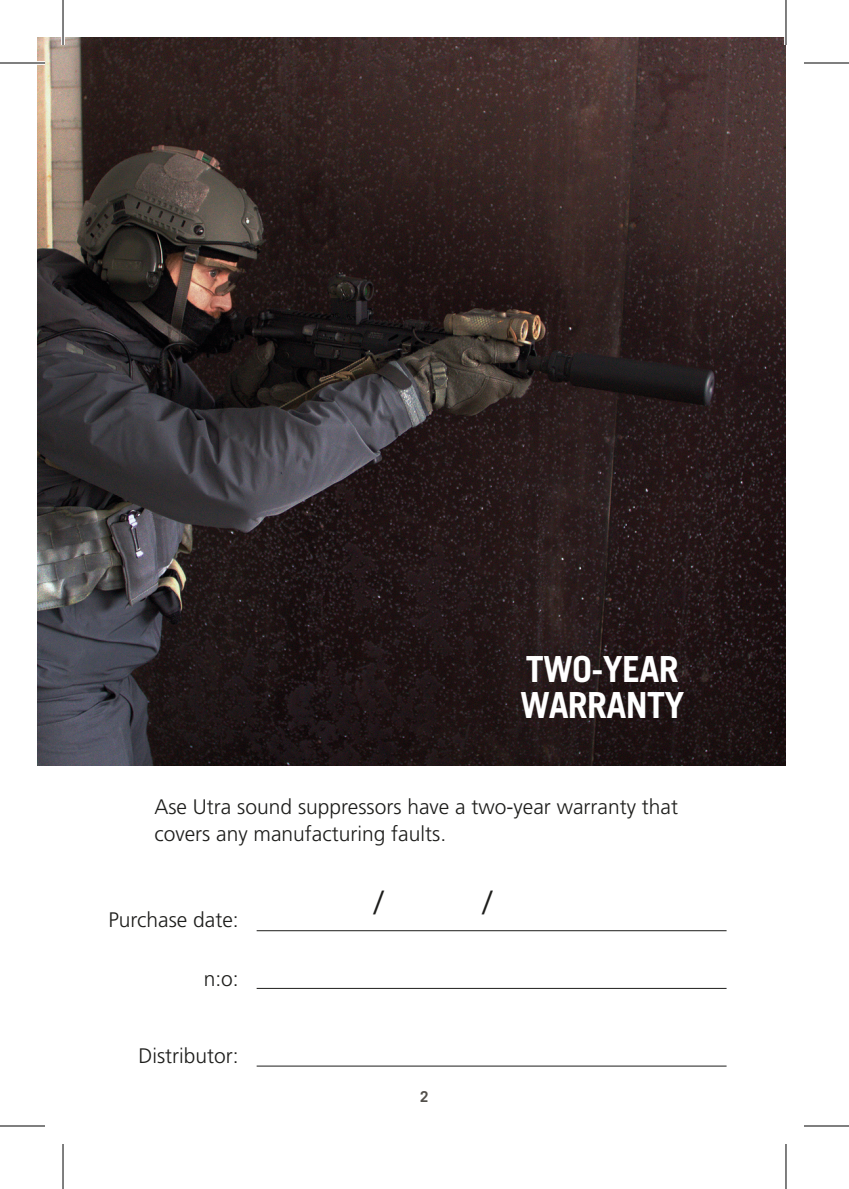
<style>
.page{position:relative;width:849px;height:1189px;background:#fff}
.page>*{position:absolute;margin:0;border:0;box-sizing:border-box;transform-origin:0 0}
.t1{font:700 36px/36px "Trade Gothic LT Std";letter-spacing:-.02em;color:#fff}
.t2{font:300 33px "Frutiger";color:#1d1d1b}
.t3{font:300 21px/27px "Frutiger";color:#1d1d1b}
.t4{font:700 15px "Trade Gothic LT Std";color:#524f4a}
</style>
<div class="page">
<img style="left:37px;top:37px;width:749px;height:728px">
<hr style="left:257px;top:930px;width:469px;height:1px;background:#1d1d1b">
<hr style="left:257px;top:988px;width:469px;height:1px;background:#1d1d1b">
<hr style="left:257px;top:1066px;width:469px;height:1px;background:#1d1d1b">
<hr style="left:0;top:61px;width:45px;height:4px;background:#fff">
<hr style="left:61px;top:0;width:4px;height:45px;background:#fff">
<svg style="left:784px;top:0;width:3px;height:45px"></svg>
<svg style="left:786px;top:1144px;width:1px;height:45px"></svg>
<hr style="left:0;top:62px;width:45px;height:2px;background:#000">
<hr style="left:804px;top:62px;width:45px;height:2px;background:#000">
<hr style="left:0;top:1125px;width:45px;height:2px;background:#000">
<hr style="left:804px;top:1125px;width:45px;height:2px;background:#000">
<hr style="left:62px;top:0;width:2px;height:45px;background:#000">
<hr style="left:62px;top:1144px;width:2px;height:45px;background:#000">
<hr style="left:785px;top:0;width:1px;height:45px;background:#000">
<hr style="left:785px;top:1144px;width:1px;height:45px;background:#000">
<h1 class="t1" style="left:520px;top:650px;width:166px">TWO-YEAR<br>WARRANTY</h1>
<p class="t3" style="left:154px;top:794px;width:525px">Ase Utra sound suppressors have a two-year warranty that covers any manufacturing faults.</p>
<p class="t3" style="left:108px;top:906px;width:132px">Purchase date:</p>
<p class="t3" style="left:204px;top:966px;width:37px">n:o:</p>
<p class="t3" style="left:138px;top:1042px;width:102px">Distributor:</p>
<h2 class="t2" style="left:374px;top:884px;width:11px">/</h2>
<h2 class="t2" style="left:483px;top:884px;width:11px">/</h2>
<p class="t4" style="left:420px;top:1087px;width:10px">2</p>
</div>
